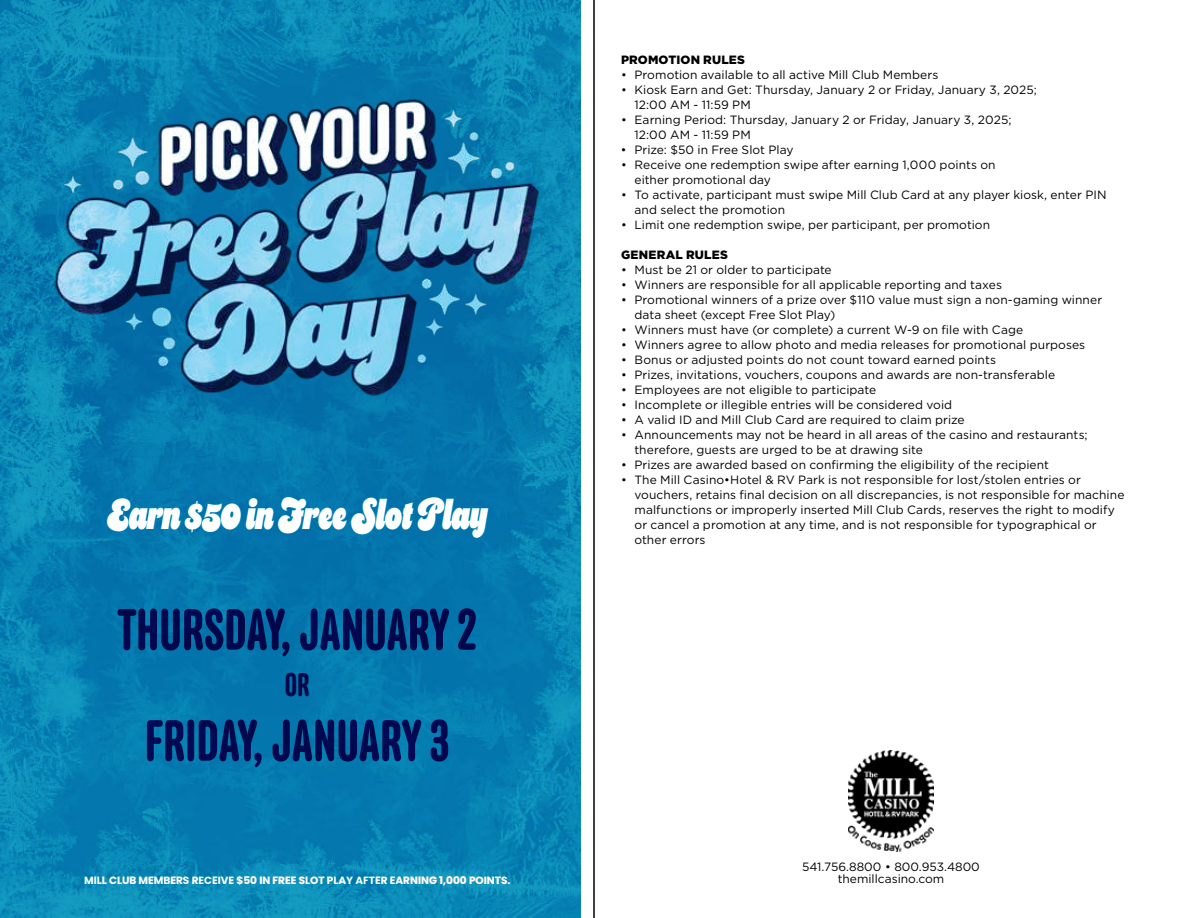
<style>
.page{position:relative;width:1188px;height:918px;background:#fff}
.page>*{position:absolute;margin:0;border:0;box-sizing:border-box;transform-origin:0 0}
.t1{font:600 58.2px "Anchor";color:#01042c;scale:.87 1}
.t2{font:900 41.55px "Cheesecake";color:#fff;scale:.87 1}
.t3{font:600 32.85px "Anchor";color:#01042c;scale:.87 1}
.t4{font:12px/15px "Gotham";letter-spacing:.005em;color:#000}
.t5{font:900 12px "Gotham";letter-spacing:.015em;color:#000}
.t6{font:700 10.5px "Poppins";color:#fff}
</style>
<div class="page">
<img style="left:0;top:0;width:581px;height:918px">
<img style="left:848px;top:751px;width:86px;height:101px">
<hr style="left:593px;top:0;width:2px;height:918px;background:#000">
<h2 class="t2" style="left:107px;top:496px;width:438px">Earn $50 in Free Slot Play</h2>
<h1 class="t1" style="left:118px;top:608px;width:414px">THURSDAY, JANUARY 2</h1>
<h3 class="t3" style="left:285px;top:673px;width:30px">OR</h3>
<h1 class="t1" style="left:145px;top:719px;width:352px">FRIDAY, JANUARY 3</h1>
<p class="t6" style="left:84px;top:876px;width:428px">MILL CLUB MEMBERS RECEIVE $50 IN FREE SLOT PLAY AFTER EARNING 1,000 POINTS.</p>
<p class="t5" style="left:621px;top:54px;width:125px">PROMOTION RULES</p>
<p class="t4" style="left:621px;top:68px;width:319px">• Promotion available to all active Mill Club Members</p>
<p class="t4" style="left:635px;top:83px;width:404px;text-indent:-14px">• Kiosk Earn and Get: Thursday, January 2 or Friday, January 3, 2025;<br>12:00 AM - 11:59 PM</p>
<p class="t4" style="left:634px;top:113px;width:379px;text-indent:-13px">• Earning Period: Thursday, January 2 or Friday, January 3, 2025;<br>12:00 AM - 11:59 PM</p>
<p class="t4" style="left:621px;top:142px;width:174px">• Prize: $50 in Free Slot Play</p>
<p class="t4" style="left:634px;top:157px;width:363px;text-indent:-14px">• Receive one redemption swipe after earning 1,000 points on either promotional day</p>
<p class="t4" style="left:634px;top:187px;width:474px;text-indent:-14px">• To activate, participant must swipe Mill Club Card at any player kiosk, enter PIN and select the promotion</p>
<p class="t4" style="left:621px;top:217px;width:371px">• Limit one redemption swipe, per participant, per promotion</p>
<p class="t5" style="left:621px;top:249px;width:108px">GENERAL RULES</p>
<p class="t4" style="left:621px;top:262px;width:212px">• Must be 21 or older to participate</p>
<p class="t4" style="left:621px;top:277px;width:383px">• Winners are responsible for all applicable reporting and taxes</p>
<p class="t4" style="left:634px;top:292px;width:469px;text-indent:-14px">• Promotional winners of a prize over $110 value must sign a non-gaming winner data sheet (except Free Slot Play)</p>
<p class="t4" style="left:621px;top:322px;width:404px">• Winners must have (or complete) a current W-9 on file with Cage</p>
<p class="t4" style="left:621px;top:337px;width:466px">• Winners agree to allow photo and media releases for promotional purposes</p>
<p class="t4" style="left:621px;top:352px;width:376px">• Bonus or adjusted points do not count toward earned points</p>
<p class="t4" style="left:621px;top:367px;width:436px">• Prizes, invitations, vouchers, coupons and awards are non-transferable</p>
<p class="t4" style="left:621px;top:382px;width:257px">• Employees are not eligible to participate</p>
<p class="t4" style="left:621px;top:397px;width:333px">• Incomplete or illegible entries will be considered void</p>
<p class="t4" style="left:621px;top:412px;width:345px">• A valid ID and Mill Club Card are required to claim prize</p>
<p class="t4" style="left:634px;top:427px;width:455px;text-indent:-14px">• Announcements may not be heard in all areas of the casino and restaurants; therefore, guests are urged to be at drawing site</p>
<p class="t4" style="left:621px;top:457px;width:430px">• Prizes are awarded based on confirming the eligibility of the recipient</p>
<p class="t4" style="left:634px;top:472px;width:491px;text-indent:-14px">• The Mill Casino•Hotel &amp; RV Park is not responsible for lost/stolen entries or vouchers, retains final decision on all discrepancies, is not responsible for machine malfunctions or improperly inserted Mill Club Cards, reserves the right to modify or cancel a promotion at any time, and is not responsible for typographical or other errors</p>
<p class="t4" style="left:802px;top:861px;width:179px;line-height:12.3px;text-align:center">541.756.8800 • 800.953.4800 themillcasino.com</p>
</div>
